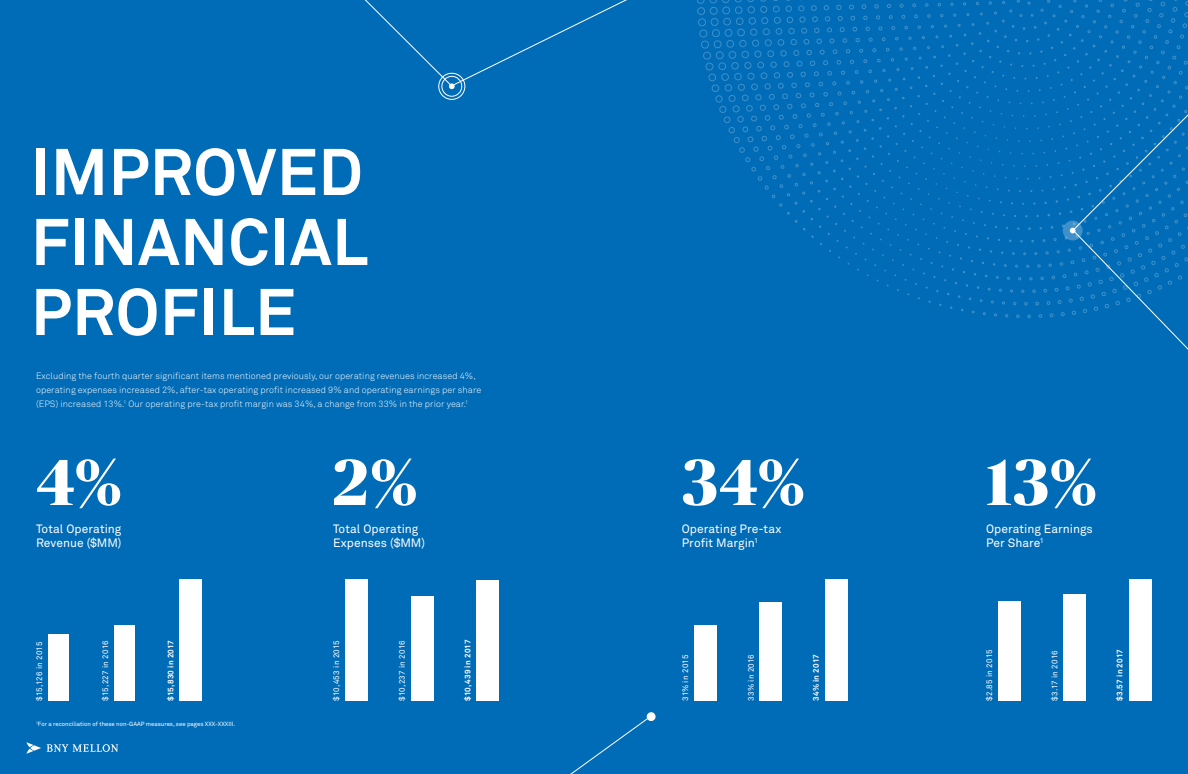
<style>
.page{position:relative;width:1188px;height:774px;background:#006cb7}
.page>*{position:absolute;margin:0;border:0;box-sizing:border-box;transform-origin:0 0}
.t1{font:700 65px/70px "Akkurat Pro";letter-spacing:.01em;color:#fff;text-align:justify}
.t2{font:700 65px "Publico Banner";color:#fff}
.t3{font:12px/14px "Akkurat Pro";letter-spacing:.005em;color:#fff}
.t4{font:9px/14px "Akkurat Light Pro";letter-spacing:.01em;color:#fff}
.t5{font:8px "Akkurat Pro";letter-spacing:.03em;color:#fff}
.t6{font:700 8px "Akkurat Pro";letter-spacing:.03em;color:#fff}
.t7{font:6px "Akkurat Pro";color:#fff}
</style>
<div class="page">
<svg style="left:697px;top:0;width:491px;height:318px"></svg>
<svg style="left:570px;top:712px;width:86px;height:62px"></svg>
<div style="left:1063px;top:221px;width:20px;height:19px;background:#3f90c8;border-radius:50%"></div>
<svg style="left:1070px;top:97px;width:118px;height:253px"></svg>
<svg style="left:47px;top:744px;width:71px;height:8px"></svg>
<svg style="left:26px;top:742px;width:15px;height:12px"></svg>
<div style="left:439px;top:73px;width:26px;height:27px;border:1px solid #fff;border-radius:50%"></div>
<div style="left:442px;top:76px;width:20px;height:21px;border:1px solid #fff;border-radius:50%"></div>
<svg style="left:364px;top:0;width:263px;height:89px"></svg>
<div style="left:180px;top:579px;width:22px;height:122px;background:#fff"></div>
<div style="left:476px;top:581px;width:23px;height:120px;background:#fff"></div>
<div style="left:825px;top:579px;width:23px;height:122px;background:#fff"></div>
<div style="left:759px;top:602px;width:23px;height:99px;background:#fff"></div>
<div style="left:694px;top:626px;width:23px;height:75px;background:#fff"></div>
<div style="left:998px;top:601px;width:23px;height:100px;background:#fff"></div>
<div style="left:1064px;top:594px;width:22px;height:107px;background:#fff"></div>
<div style="left:1130px;top:579px;width:22px;height:122px;background:#fff"></div>
<div style="left:114px;top:625px;width:21px;height:76px;background:#fff"></div>
<div style="left:411px;top:596px;width:22px;height:105px;background:#fff"></div>
<div style="left:48px;top:635px;width:21px;height:66px;background:#fff"></div>
<div style="left:345px;top:579px;width:23px;height:122px;background:#fff"></div>
<p class="t1" style="left:31px;top:138px;width:338px">IMPROVED FINANCIAL PROFILE</p>
<p class="t4" style="left:36px;top:369px;width:447px">Excluding the fourth quarter significant items mentioned previously, our operating revenues increased 4%, operating expenses increased 2%, after-tax operating profit increased 9% and operating earnings per share (EPS) increased 13%.<sup>1</sup> Our operating pre-tax profit margin was 34%, a change from 33% in the prior year.<sup>1</sup></p>
<p class="t2" style="left:36px;top:436px;width:87px">4%</p>
<p class="t3" style="left:36px;top:522px;width:87px">Total Operating<br>Revenue ($MM)</p>
<p class="t2" style="left:333px;top:436px;width:85px">2%</p>
<p class="t3" style="left:333px;top:522px;width:94px">Total Operating<br>Expenses ($MM)</p>
<p class="t5" style="left:35px;top:701px;width:61px;rotate:-90deg">$15,126 in 2015</p>
<p class="t5" style="left:101px;top:701px;width:62px;rotate:-90deg">$15,227 in 2016</p>
<p class="t6" style="left:166px;top:701px;width:63px;rotate:-90deg">$15,830 in 2017</p>
<p class="t5" style="left:332px;top:701px;width:62px;rotate:-90deg">$10,453 in 2015</p>
<p class="t5" style="left:397px;top:701px;width:62px;rotate:-90deg">$10,237 in 2016</p>
<p class="t6" style="left:463px;top:701px;width:63px;rotate:-90deg">$10,439 in 2017</p>
<p class="t7" style="left:36px;top:720px;width:201px"><sup>1</sup>For a reconciliation of these non-GAAP measures, see pages XXX-XXXIII.</p>
<p class="t2" style="left:682px;top:436px;width:124px">34%</p>
<p class="t3" style="left:682px;top:522px;width:101px">Operating Pre-tax<br>Profit Margin<sup>1</sup></p>
<p class="t2" style="left:986px;top:436px;width:112px">13%</p>
<p class="t3" style="left:986px;top:522px;width:108px">Operating Earnings<br>Per Share<sup>1</sup></p>
<p class="t5" style="left:681px;top:701px;width:48px;rotate:-90deg">31% in 2015</p>
<p class="t5" style="left:746px;top:701px;width:48px;rotate:-90deg">33% in 2016</p>
<p class="t6" style="left:811px;top:701px;width:48px;rotate:-90deg">34% in 2017</p>
<p class="t5" style="left:985px;top:701px;width:53px;rotate:-90deg">$2.85 in 2015</p>
<p class="t5" style="left:1050px;top:701px;width:52px;rotate:-90deg">$3.17 in 2016</p>
<p class="t6" style="left:1115px;top:701px;width:53px;rotate:-90deg">$3.57 in 2017</p>
</div>
